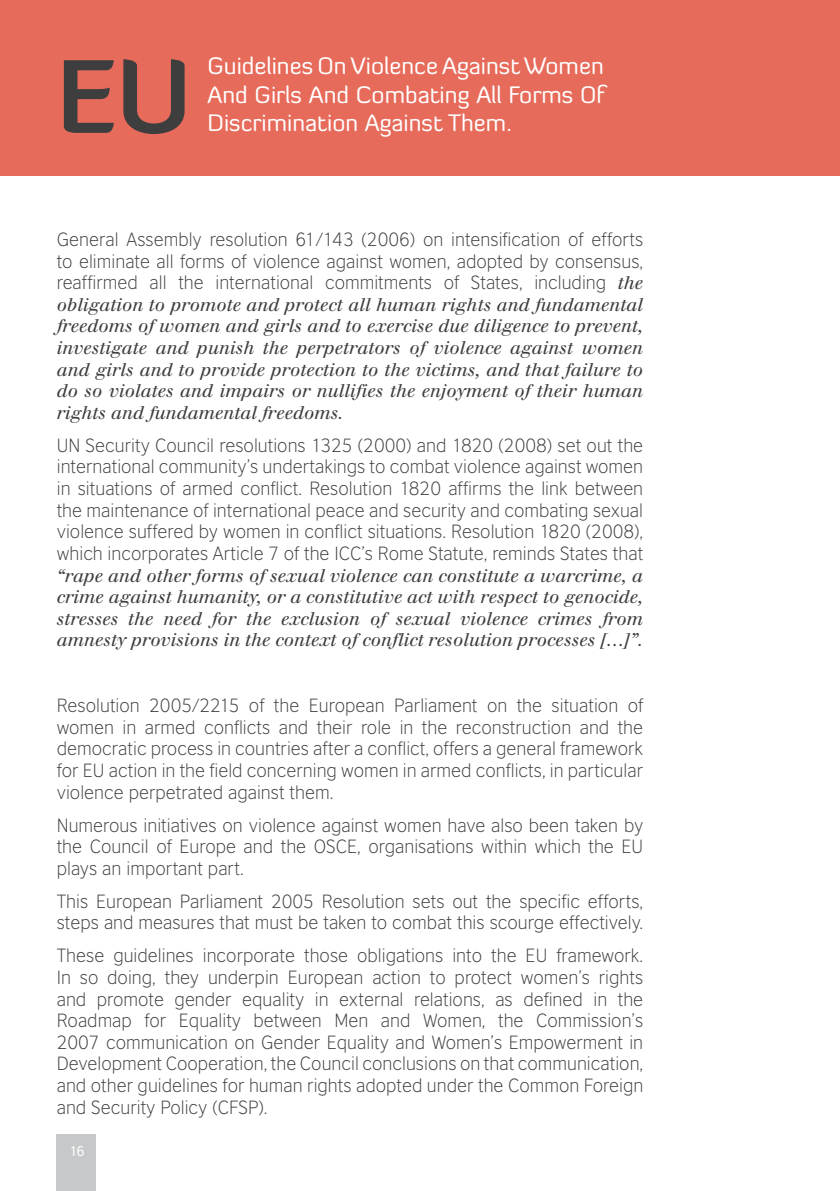
<style>
.page{position:relative;width:840px;height:1191px;background:#fff}
.page>*{position:absolute;margin:0;border:0;box-sizing:border-box;transform-origin:0 0}
.t1{font:700 101.4px "Diavlo";color:#3e3e3f}
.t2{font:23.6px/28.4px "Diavlo";color:#fff;text-align:justify}
.t3{font:300 18px/21.6px "British Council Sans";color:#3e3e3f;text-align:justify}
.t4{font:italic 18px/21.6px "Justus";color:#3e3e3f;text-align:justify}
.t5{font:13.4px "British Council Sans";color:#fff}
.s1{font-family:"Justus";font-weight:400;font-style:italic}
</style>
<div class="page">
<div style="left:0;top:0;width:839px;height:176px;background:#e76b5b"></div>
<div style="left:57px;top:1134px;width:39px;height:57px;background:#c7c8ca"></div>
<h1 class="t1" style="left:57px;top:32px;width:135px">EU</h1>
<h2 class="t2" style="left:207px;top:52px;width:398px">Guidelines On Violence Against Women And Girls And Combating All Forms Of Discrimination Against Them.</h2>
<p class="t3" style="left:57px;top:229px;width:587px">General Assembly resolution 61/143 (2006) on intensification of efforts to eliminate all forms of violence against women, adopted by consensus, reaffirmed all the international commitments of States, including <span class="s1">the</span></p>
<p class="t4" style="left:57px;top:294px;width:587px">obligation to promote and protect all human rights and fundamental freedoms of women and girls and to exercise due diligence to prevent, investigate and punish the perpetrators of violence against women and girls and to provide protection to the victims, and that failure to do so violates and impairs or nullifies the enjoyment of their human rights and fundamental freedoms.</p>
<p class="t3" style="left:57px;top:434px;width:587px">UN Security Council resolutions 1325 (2000) and 1820 (2008) set out the international community’s undertakings to combat violence against women in situations of armed conflict. Resolution 1820 affirms the link between the maintenance of international peace and security and combating sexual violence suffered by women in conflict situations. Resolution 1820 (2008), which incorporates Article 7 of the ICC’s Rome Statute, reminds States that</p>
<p class="t4" style="left:57px;top:564px;width:587px">“rape and other forms of sexual violence can constitute a warcrime, a crime against humanity, or a constitutive act with respect to genocide, stresses the need for the exclusion of sexual violence crimes from amnesty provisions in the context of conflict resolution processes […]”.</p>
<p class="t3" style="left:57px;top:695px;width:587px">Resolution 2005/2215 of the European Parliament on the situation of women in armed conflicts and their role in the reconstruction and the democratic process in countries after a conflict, offers a general framework for EU action in the field concerning women in armed conflicts, in particular violence perpetrated against them.</p>
<p class="t3" style="left:57px;top:814px;width:587px">Numerous initiatives on violence against women have also been taken by the Council of Europe and the OSCE, organisations within which the EU plays an important part.</p>
<p class="t3" style="left:57px;top:890px;width:587px">This European Parliament 2005 Resolution sets out the specific efforts, steps and measures that must be taken to combat this scourge effectively.</p>
<p class="t3" style="left:57px;top:945px;width:587px">These guidelines incorporate those obligations into the EU framework.<br>In so doing, they underpin European action to protect women’s rights and promote gender equality in external relations, as defined in the Roadmap for Equality between Men and Women, the Commission’s 2007 communication on Gender Equality and Women’s Empowerment in Development Cooperation, the Council conclusions on that communication, and other guidelines for human rights adopted under the Common Foreign and Security Policy (CFSP).</p>
<p class="t5" style="left:69px;top:1143px;width:17px">16</p>
</div>
